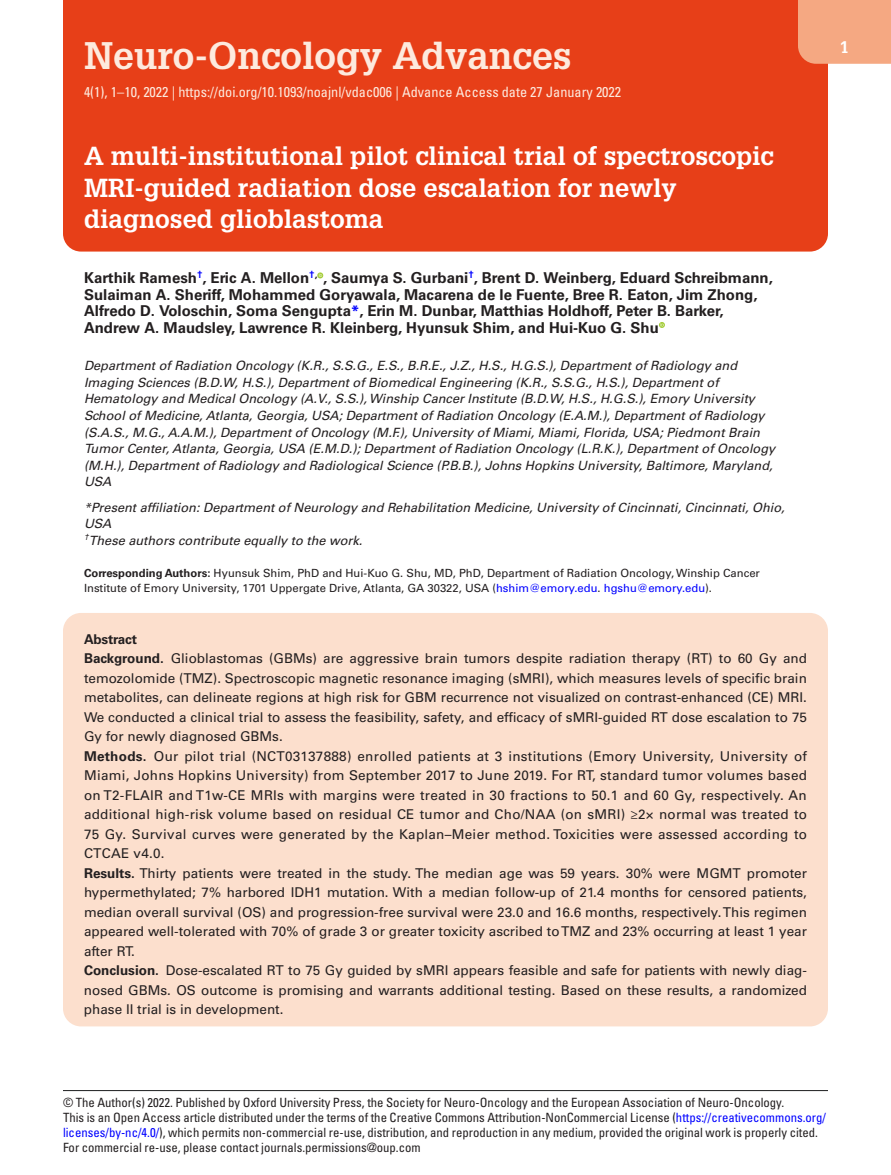
<style>
.page{position:relative;width:891px;height:1175px;background:#fff}
.page>*{position:absolute;margin:0;border:0;box-sizing:border-box;transform-origin:0 0}
.t1{font:700 37.5px "Glypha LT Std";color:#fdeade}
.Article_Title{font:700 25.5px/31.5px "Glypha LT Std";color:#fff}
.t2{font:700 16.5px "Glypha LT Std";color:#fff}
.Authors{font:700 15px/16.5px "Univers LT Std";color:#231f20}
.t3{font:condensed 14.25px "Univers LT Std";color:#fdeade}
.Abstract{font:13.5px/19.5px "Univers LT Std";color:#231f20;text-align:justify}
.Abstract_Last{font:13.5px/19.5px "Univers LT Std";color:#231f20;text-align:justify}
.Abstract_Title{font:700 13.5px "Univers LT Std";letter-spacing:-.015em;color:#231f20}
.Affiliation{font:italic 12.75px/16.5px "Univers LT Std";color:#231f20}
.License{font:condensed 12.75px/15px "Univers LT Std";color:#231f20}
.CopyrightLine{font:condensed 12.75px "Univers LT Std";color:#231f20}
.FM_Correspondence{font:11.25px/15px "Univers LT Std";color:#231f20}
.s1{color:#00f}
.s2{font-weight:700}
</style>
<div class="page">
<div style="left:63px;top:0;width:765px;height:166px;background:#e73f18"></div>
<div style="left:798px;top:0;width:93px;height:64px;background:#f5a882"></div>
<hr style="left:63px;top:1090px;width:765px;height:1px;background:#1d1e1f">
<div style="left:63px;top:613px;width:765px;height:413px;background:#fcdfcd;border-radius:18px"></div>
<svg style="left:317px;top:272px;width:6px;height:6px"></svg>
<svg style="left:659px;top:322px;width:6px;height:6px"></svg>
<div style="left:63px;top:166px;width:765px;height:85px;background:#e73f18"></div>
<h1 class="t1" style="left:84px;top:32px;width:489px">Neuro-Oncology Advances</h1>
<p class="t3" style="left:84px;top:83px;width:539px">4(1), 1–10, 2022 | https://doi.org/10.1093/noajnl/vdac006 | Advance Access date 27 January 2022</p>
<h1 class="Article_Title" style="left:84px;top:140px;width:691px">A multi-institutional pilot clinical trial of spectroscopic<br>MRI-guided radiation dose escalation for newly diagnosed glioblastoma</h1>
<p class="Authors" style="left:84px;top:270px;width:690px">Karthik Ramesh<sup>†</sup>, Eric A. Mellon<sup>†</sup><sup>,</sup> , Saumya S. Gurbani<sup>†</sup>, Brent D. Weinberg, Eduard Schreibmann, Sulaiman A. Sheriff, Mohammed Goryawala, Macarena de le Fuente, Bree R. Eaton, Jim Zhong, Alfredo D. Voloschin, Soma Sengupta<span class="s1">*</span>, Erin M. Dunbar, Matthias Holdhoff, Peter B. Barker, Andrew A. Maudsley, Lawrence R. Kleinberg, Hyunsuk Shim, and Hui-Kuo G. Shu</p>
<p class="Affiliation" style="left:84px;top:358px;width:693px">Department of Radiation Oncology (K.R., S.S.G., E.S., B.R.E., J.Z., H.S., H.G.S.), Department of Radiology and Imaging Sciences (B.D.W, H.S.), Department of Biomedical Engineering (K.R., S.S.G., H.S.), Department of Hematology and Medical Oncology (A.V., S.S.), Winship Cancer Institute (B.D.W, H.S., H.G.S.), Emory University School of Medicine, Atlanta, Georgia, USA; Department of Radiation Oncology (E.A.M.), Department of Radiology (S.A.S., M.G., A.A.M.), Department of Oncology (M.F.), University of Miami, Miami, Florida, USA; Piedmont Brain Tumor Center, Atlanta, Georgia, USA (E.M.D.); Department of Radiation Oncology (L.R.K.), Department of Oncology (M.H.), Department of Radiology and Radiological Science (P.B.B.), Johns Hopkins University, Baltimore, Maryland, USA</p>
<p class="Affiliation" style="left:84px;top:499px;width:702px">*Present affiliation: Department of Neurology and Rehabilitation Medicine, University of Cincinnati, Cincinnati, Ohio,<br>USA</p>
<p class="Affiliation" style="left:84px;top:532px;width:280px"><sup>†</sup>These authors contribute equally to the work.</p>
<p class="FM_Correspondence" style="left:84px;top:565px;width:677px"><span class="s2">Corresponding Authors:</span> Hyunsuk Shim, PhD and Hui-Kuo G. Shu, MD, PhD, Department of Radiation Oncology, Winship Cancer<br>Institute of Emory University, 1701 Uppergate Drive, Atlanta, GA 30322, USA (<span class="s1">hshim@emory.edu</span>. <span class="s1">hgshu@emory.edu</span>).</p>
<h2 class="Abstract_Title" style="left:84px;top:631px;width:55px">Abstract</h2>
<p class="Abstract" style="left:84px;top:648px;width:725px"><span class="s2">Background.</span> Glioblastomas (GBMs) are aggressive brain tumors despite radiation therapy (RT) to 60 Gy and temozolomide (TMZ). Spectroscopic magnetic resonance imaging (sMRI), which measures levels of specific brain metabolites, can delineate regions at high risk for GBM recurrence not visualized on contrast-enhanced (CE) MRI.<br>We conducted a clinical trial to assess the feasibility, safety, and efficacy of sMRI-guided RT dose escalation to 75<br>Gy for newly diagnosed GBMs.</p>
<p class="Abstract" style="left:84px;top:746px;width:725px"><span class="s2">Methods.</span> Our pilot trial (NCT03137888) enrolled patients at 3 institutions (Emory University, University of Miami, Johns Hopkins University) from September 2017 to June 2019. For RT, standard tumor volumes based on T2-FLAIR and T1w-CE MRIs with margins were treated in 30 fractions to 50.1 and 60 Gy, respectively. An additional high-risk volume based on residual CE tumor and Cho/NAA (on sMRI) ≥2× normal was treated to 75 Gy. Survival curves were generated by the Kaplan–Meier method. Toxicities were assessed according to CTCAE v4.0.</p>
<p class="Abstract" style="left:84px;top:863px;width:725px"><span class="s2">Results.</span> Thirty patients were treated in the study. The median age was 59 years. 30% were MGMT promoter hypermethylated; 7% harbored IDH1 mutation. With a median follow-up of 21.4 months for censored patients, median overall survival (OS) and progression-free survival were 23.0 and 16.6 months, respectively. This regimen appeared well-tolerated with 70% of grade 3 or greater toxicity ascribed to TMZ and 23% occurring at least 1 year after RT.</p>
<p class="Abstract_Last" style="left:84px;top:960px;width:725px"><span class="s2">Conclusion.</span> Dose-escalated RT to 75 Gy guided by sMRI appears feasible and safe for patients with newly diag&shy;nosed GBMs. OS outcome is promising and warrants additional testing. Based on these results, a randomized phase II trial is in development.</p>
<p class="t2" style="left:840px;top:37px;width:11px">1</p>
<p class="CopyrightLine" style="left:63px;top:1094px;width:723px">© The Author(s) 2022. Published by Oxford University Press, the Society for Neuro-Oncology and the European Association of Neuro-Oncology.</p>
<p class="License" style="left:63px;top:1110px;width:765px">This is an Open Access article distributed under the terms of the Creative Commons Attribution-NonCommercial License (<span class="s1">https://creativecommons.org/ licenses/by-nc/4.0/</span>), which permits non-commercial re-use, distribution, and reproduction in any medium, provided the original work is properly cited.<br>For commercial re-use, please contact journals.permissions@oup.com</p>
</div>
